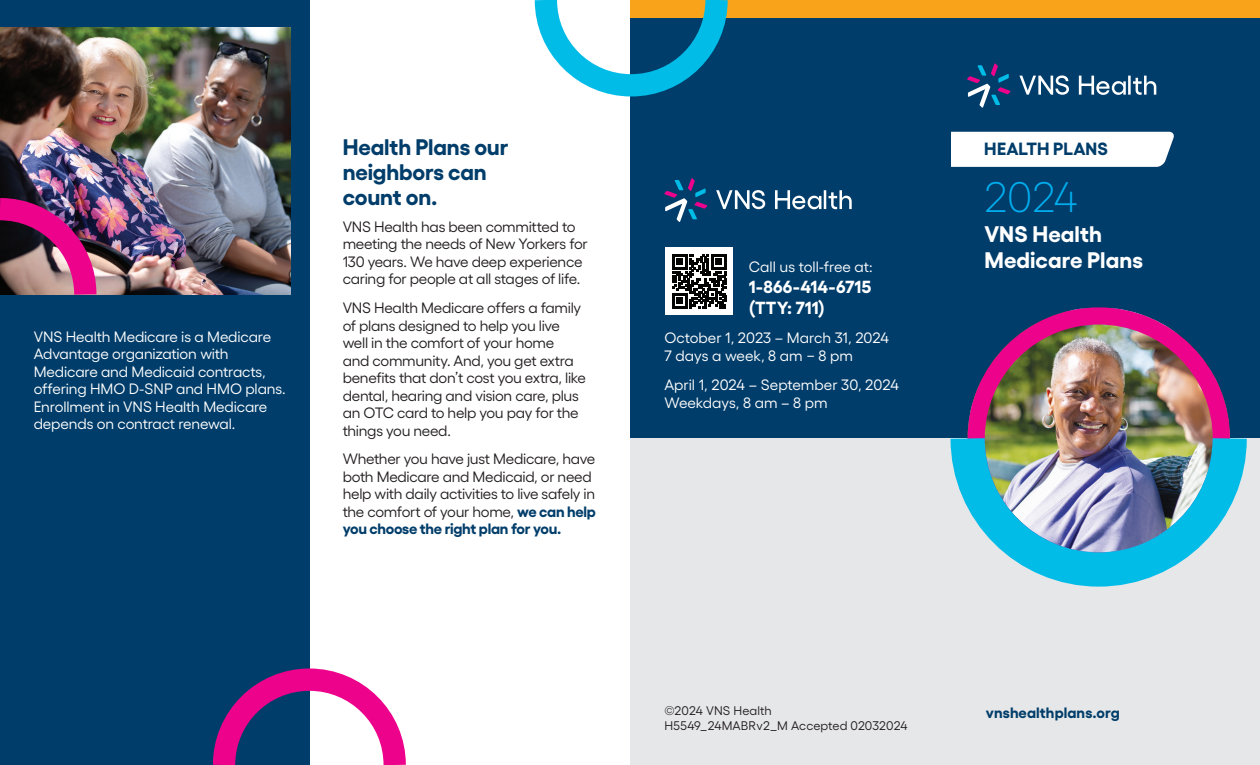
<style>
.page{position:relative;width:1260px;height:765px;background:#fff}
.page>*{position:absolute;margin:0;border:0;box-sizing:border-box;transform-origin:0 0}
.t1{font:300 42.5px "Gellix";color:#00aeef}
.t2{font:700 22.5px/25px "Gellix";letter-spacing:-.01em;color:#003d6a}
.t3{font:700 22.5px/26.5px "Gellix";letter-spacing:.005em;color:#fff}
.t4{font:700 17.62px "Gellix";letter-spacing:.005em;color:#003d6a}
.t5{font:700 17.5px/21px "Gellix";letter-spacing:.005em;color:#fff}
.t6{font:15px/17.5px "Gellix";letter-spacing:-.02em;color:#231f20}
.t7{font:15px/17.5px "Gellix";letter-spacing:-.01em;color:#fff}
.t8{font:700 15px "Gellix";letter-spacing:.005em;color:#003d6a}
.t9{font:12.5px "Gellix";letter-spacing:.01em;color:#231f20}
.s1{font-weight:700;color:#003d6a}
</style>
<div class="page">
<div style="left:630px;top:0;width:630px;height:765px;background:#003d6a"></div>
<div style="left:0;top:0;width:309px;height:765px;background:#003d6a"></div>
<div style="left:630px;top:439px;width:630px;height:326px;background:#e6e7e9"></div>
<div style="left:630px;top:0;width:630px;height:18px;background:#f9a31b"></div>
<div style="left:951px;top:132px;width:223px;height:35px;background:#fff"></div>
<svg style="left:967px;top:63px;width:44px;height:45px"></svg>
<svg style="left:1019px;top:75px;width:50px;height:20px"></svg>
<svg style="left:1079px;top:76px;width:77px;height:19px"></svg>
<img style="left:972px;top:309px;width:254px;height:95px">
<div style="left:968px;top:307px;width:262px;height:263px;border:17px solid #ed028c;border-radius:50%"></div>
<img style="left:933px;top:404px;width:327px;height:183px">
<img style="left:0;top:27px;width:291px;height:267px">
<svg style="left:664px;top:178px;width:43px;height:44px"></svg>
<svg style="left:716px;top:190px;width:49px;height:19px"></svg>
<svg style="left:775px;top:190px;width:77px;height:19px"></svg>
<div style="left:665px;top:248px;width:68px;height:67px;background:#fff"></div>
<svg style="left:672px;top:254px;width:54px;height:54px"></svg>
<div style="left:676px;top:297px;width:7px;height:7px;background:#040503"></div>
<svg style="left:534px;top:0;width:194px;height:97px"></svg>
<svg style="left:212px;top:657px;width:194px;height:108px"></svg>
<img style="left:0;top:187px;width:108px;height:108px">
<p class="t7" style="left:34px;top:326px;width:254px">VNS Health Medicare is a Medicare<br>Advantage organization with<br>Medicare and Medicaid contracts, offering HMO D-SNP and HMO plans.<br>Enrollment in VNS Health Medicare depends on contract renewal.</p>
<h2 class="t2" style="left:343px;top:132px;width:167px">Health Plans our neighbors can count on.</h2>
<p class="t6" style="left:343px;top:216px;width:247px">VNS Health has been committed to meeting the needs of New Yorkers for 130 years. We have deep experience caring for people at all stages of life.</p>
<p class="t6" style="left:343px;top:298px;width:245px">VNS Health Medicare offers a family of plans designed to help you live well in the comfort of your home<br>and community. And, you get extra benefits that don’t cost you extra, like dental, hearing and vision care, plus an OTC card to help you pay for the things you need.</p>
<p class="t6" style="left:343px;top:449px;width:255px">Whether you have just Medicare, have both Medicare and Medicaid, or need help with daily activities to live safely in the comfort of your home, <span class="s1">we can help you choose the right plan for you.</span></p>
<p class="t7" style="left:749px;top:256px;width:125px">Call us toll-free at:</p>
<p class="t5" style="left:749px;top:274px;width:124px">1-866-414-6715 (TTY: 711)</p>
<p class="t7" style="left:664px;top:327px;width:226px;line-height:18px">October 1, 2023 – March 31, 2024<br>7 days a week, 8 am − 8 pm</p>
<p class="t7" style="left:664px;top:374px;width:236px;line-height:18px">April 1, 2024 – September 30, 2024<br>Weekdays, 8 am – 8 pm</p>
<p class="t9" style="left:664px;top:701px;width:109px">©2024 VNS Health</p>
<p class="t9" style="left:664px;top:716px;width:245px">H5549_24MABRv2_M Accepted 02032024</p>
<p class="t4" style="left:984px;top:135px;width:125px">HEALTH PLANS</p>
<h1 class="t1" style="left:984px;top:166px;width:95px">2024</h1>
<h1 class="t3" style="left:984px;top:218px;width:160px">VNS Health<br>Medicare Plans</h1>
<p class="t8" style="left:986px;top:701px;width:135px">vnshealthplans.org</p>
</div>
